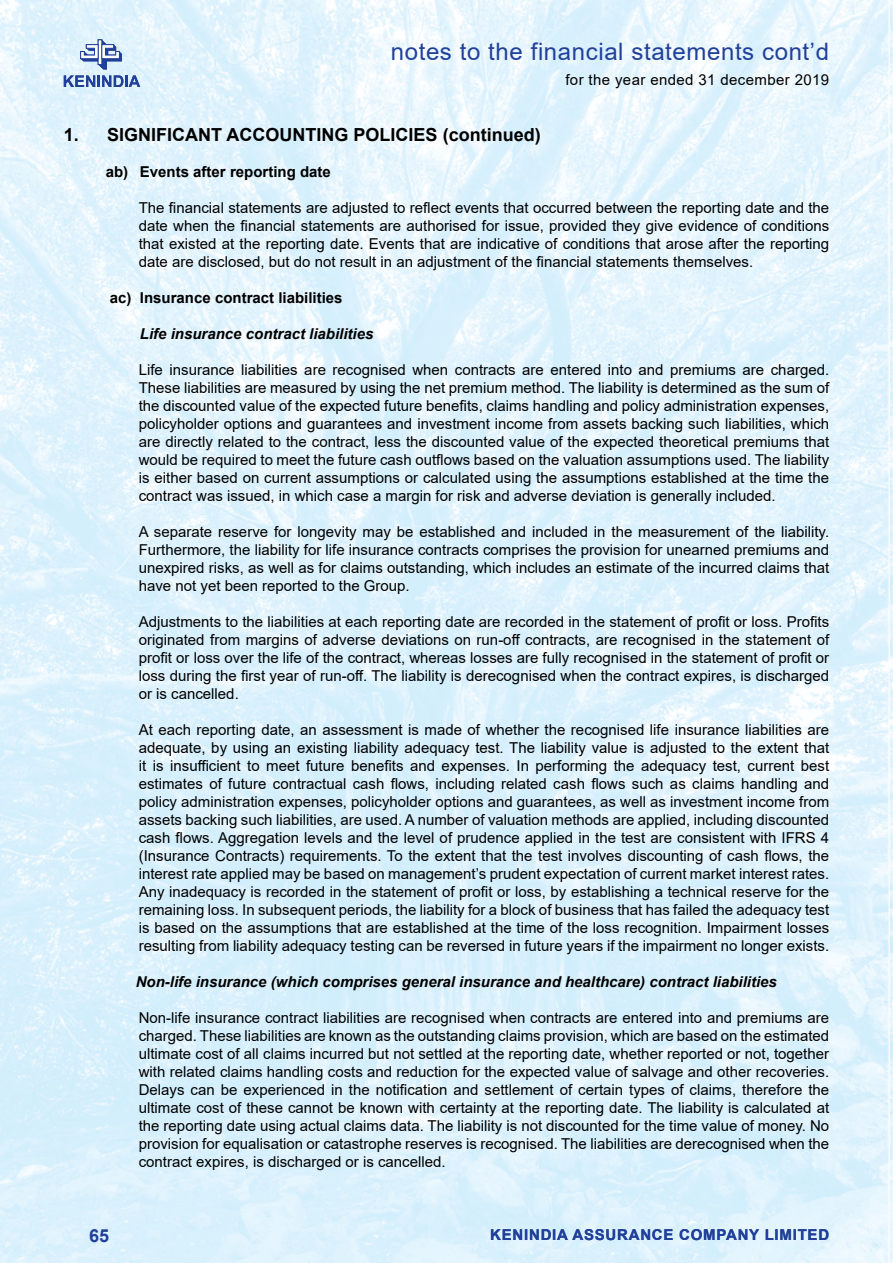
<style>
.page{position:relative;width:893px;height:1263px;background:#fff}
.page>*{position:absolute;margin:0;border:0;box-sizing:border-box;transform-origin:0 0}
.t1{font:24px "Arial";letter-spacing:.025em;color:#21409a}
.t2{font:700 18px "Arial";color:#000}
.t3{font:700 18px "Arial";color:#21409a}
.t4{font:15px/18px "Arial";color:#000;text-align:justify}
.t5{font:italic 700 15px "Arial";color:#000}
.t6{font:700 15px "Arial";color:#000}
.t7{font:700 15px "Arial";letter-spacing:.05em;color:#21409a}
.t8{font:15px "Arial";letter-spacing:.025em;color:#000}
</style>
<div class="page">
<img style="left:0;top:0;width:893px;height:1263px">
<svg style="left:80px;top:40px;width:42px;height:29px"></svg>
<svg style="left:64px;top:75px;width:76px;height:12px"></svg>
<h1 class="t1" style="left:391px;top:35px;width:440px">notes to the financial statements cont’d</h1>
<p class="t8" style="left:565px;top:69px;width:265px">for the year ended 31 december 2019</p>
<p class="t2" style="left:64px;top:122px;width:478px">1. SIGNIFICANT ACCOUNTING POLICIES (continued)</p>
<p class="t6" style="left:106px;top:161px;width:227px">ab) Events after reporting date</p>
<p class="t4" style="left:139px;top:198px;width:692px">The financial statements are adjusted to reflect events that occurred between the reporting date and the date when the financial statements are authorised for issue, provided they give evidence of conditions that existed at the reporting date. Events that are indicative of conditions that arose after the reporting date are disclosed, but do not result in an adjustment of the financial statements themselves.</p>
<p class="t6" style="left:110px;top:287px;width:234px">ac) Insurance contract liabilities</p>
<p class="t5" style="left:140px;top:323px;width:235px">Life insurance contract liabilities</p>
<p class="t4" style="left:139px;top:360px;width:692px">Life insurance liabilities are recognised when contracts are entered into and premiums are charged.<br>These liabilities are measured by using the net premium method. The liability is determined as the sum of the discounted value of the expected future benefits, claims handling and policy administration expenses, policyholder options and guarantees and investment income from assets backing such liabilities, which are directly related to the contract, less the discounted value of the expected theoretical premiums that would be required to meet the future cash outflows based on the valuation assumptions used. The liability is either based on current assumptions or calculated using the assumptions established at the time the contract was issued, in which case a margin for risk and adverse deviation is generally included.</p>
<p class="t4" style="left:139px;top:522px;width:692px">A separate reserve for longevity may be established and included in the measurement of the liability.<br>Furthermore, the liability for life insurance contracts comprises the provision for unearned premiums and unexpired risks, as well as for claims outstanding, which includes an estimate of the incurred claims that have not yet been reported to the Group.</p>
<p class="t4" style="left:139px;top:612px;width:692px">Adjustments to the liabilities at each reporting date are recorded in the statement of profit or loss. Profits originated from margins of adverse deviations on run-off contracts, are recognised in the statement of profit or loss over the life of the contract, whereas losses are fully recognised in the statement of profit or loss during the first year of run-off. The liability is derecognised when the contract expires, is discharged or is cancelled.</p>
<p class="t4" style="left:139px;top:720px;width:692px">At each reporting date, an assessment is made of whether the recognised life insurance liabilities are adequate, by using an existing liability adequacy test. The liability value is adjusted to the extent that it is insufficient to meet future benefits and expenses. In performing the adequacy test, current best estimates of future contractual cash flows, including related cash flows such as claims handling and policy administration expenses, policyholder options and guarantees, as well as investment income from assets backing such liabilities, are used. A number of valuation methods are applied, including discounted cash flows. Aggregation levels and the level of prudence applied in the test are consistent with IFRS 4 (Insurance Contracts) requirements. To the extent that the test involves discounting of cash flows, the interest rate applied may be based on management’s prudent expectation of current market interest rates.<br>Any inadequacy is recorded in the statement of profit or loss, by establishing a technical reserve for the remaining loss. In subsequent periods, the liability for a block of business that has failed the adequacy test is based on the assumptions that are established at the time of the loss recognition. Impairment losses resulting from liability adequacy testing can be reversed in future years if the impairment no longer exists.</p>
<p class="t5" style="left:136px;top:971px;width:643px">Non-life insurance (which comprises general insurance and healthcare) contract liabilities</p>
<p class="t4" style="left:139px;top:1008px;width:692px">Non-life insurance contract liabilities are recognised when contracts are entered into and premiums are charged. These liabilities are known as the outstanding claims provision, which are based on the estimated ultimate cost of all claims incurred but not settled at the reporting date, whether reported or not, together with related claims handling costs and reduction for the expected value of salvage and other recoveries.<br>Delays can be experienced in the notification and settlement of certain types of claims, therefore the ultimate cost of these cannot be known with certainty at the reporting date. The liability is calculated at the reporting date using actual claims data. The liability is not discounted for the time value of money. No provision for equalisation or catastrophe reserves is recognised. The liabilities are derecognised when the contract expires, is discharged or is cancelled.</p>
<p class="t3" style="left:89px;top:1223px;width:22px">65</p>
<p class="t7" style="left:490px;top:1224px;width:340px">KENINDIA ASSURANCE COMPANY LIMITED</p>
</div>
